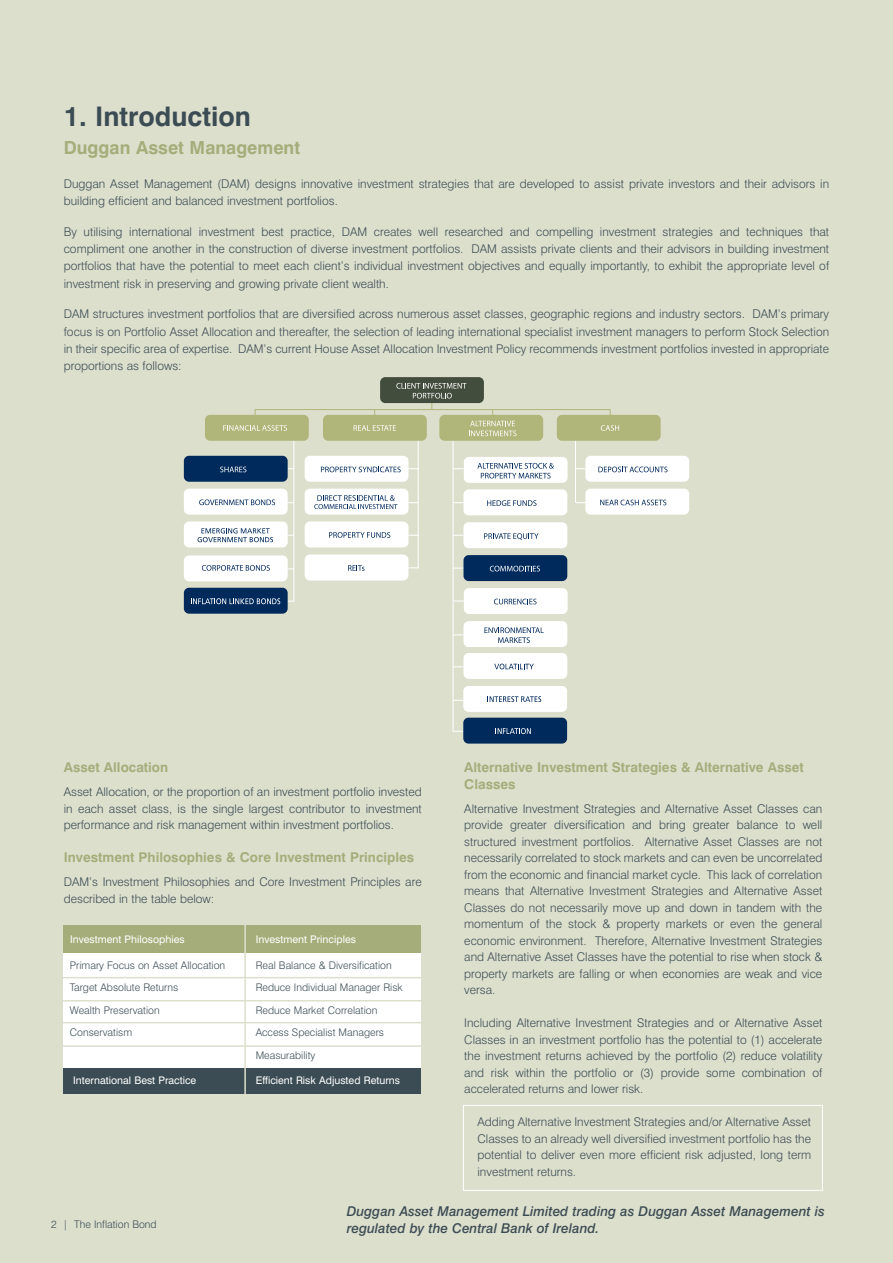
<style>
.page{position:relative;width:893px;height:1263px;background:#dddfcd}
.page>*{position:absolute;margin:0;border:0;box-sizing:border-box;transform-origin:0 0}
.t1{font:700 27px "Swiss 721 BT";color:#3b4c54}
.t2{font:700 18px "Swiss 721 BT";color:#a5ad7a}
.t3{font:700 13.5px/16.5px "Swiss 721 BT";color:#a5ad7a}
.t4{font:italic 500 13.5px/16.5px "Swiss 721 BT";color:#3b4c54}
.t5{font:300 12px/16.5px "Swiss 721 BT";color:#3b4c54;text-align:justify}
.t6{font:300 10.5px/22.5px "Swiss 721 BT";color:#3b4c54}
.t7{font:10.5px "Swiss 721 BT";color:#fff}
</style>
<div class="page">
<div style="left:64px;top:925px;width:357px;height:168px;background:#fff"></div>
<div style="left:64px;top:925px;width:357px;height:28px;background:#a5ad7a"></div>
<div style="left:64px;top:1068px;width:357px;height:25px;background:#3b4c54"></div>
<hr style="left:244px;top:923px;width:2px;height:172px;background:#dddfcd">
<hr style="left:49px;top:977px;width:376px;height:1px;background:#dddfcd">
<hr style="left:61px;top:1000px;width:377px;height:1px;background:#dddfcd">
<hr style="left:54px;top:1022px;width:376px;height:1px;background:#dddfcd">
<hr style="left:54px;top:1045px;width:376px;height:2px;background:#dddfcd">
<div style="left:463px;top:1105px;width:360px;height:86px;border:1px solid #fff"></div>
<hr style="left:293px;top:439px;width:1px;height:162px;background:#fff">
<hr style="left:418px;top:439px;width:1px;height:129px;background:#fff">
<hr style="left:453px;top:439px;width:1px;height:292px;background:#fff">
<hr style="left:575px;top:439px;width:1px;height:64px;background:#fff">
<hr style="left:255px;top:409px;width:355px;height:1px;background:#b0b579">
<div style="left:380px;top:377px;width:104px;height:26px;background:#434d3e;border-radius:5px"></div>
<div style="left:323px;top:415px;width:104px;height:26px;background:#b0b579;border-radius:5px"></div>
<div style="left:205px;top:415px;width:104px;height:26px;background:#b0b579;border-radius:5px"></div>
<div style="left:184px;top:456px;width:104px;height:26px;background:#002a5c;border-radius:5px"></div>
<div style="left:184px;top:489px;width:104px;height:26px;background:#fff;border-radius:5px"></div>
<div style="left:184px;top:521px;width:104px;height:26px;background:#fff;border-radius:5px"></div>
<div style="left:184px;top:555px;width:104px;height:26px;background:#fff;border-radius:5px"></div>
<div style="left:184px;top:588px;width:104px;height:26px;background:#002a5c;border-radius:5px"></div>
<div style="left:305px;top:456px;width:103px;height:26px;background:#fff;border-radius:5px"></div>
<div style="left:305px;top:489px;width:103px;height:26px;background:#fff;border-radius:5px"></div>
<div style="left:305px;top:521px;width:103px;height:26px;background:#fff;border-radius:5px"></div>
<div style="left:463px;top:489px;width:104px;height:26px;background:#fff;border-radius:5px"></div>
<div style="left:463px;top:522px;width:104px;height:26px;background:#fff;border-radius:5px"></div>
<div style="left:463px;top:555px;width:104px;height:26px;background:#002a5c;border-radius:5px"></div>
<div style="left:585px;top:456px;width:104px;height:26px;background:#fff;border-radius:5px"></div>
<div style="left:585px;top:489px;width:104px;height:26px;background:#fff;border-radius:5px"></div>
<div style="left:463px;top:621px;width:104px;height:26px;background:#fff;border-radius:5px"></div>
<div style="left:439px;top:415px;width:104px;height:26px;background:#b0b579;border-radius:5px"></div>
<div style="left:557px;top:415px;width:104px;height:26px;background:#b0b579;border-radius:5px"></div>
<svg style="left:223px;top:410px;width:64px;height:21px"></svg>
<svg style="left:220px;top:467px;width:26px;height:5px"></svg>
<svg style="left:199px;top:499px;width:76px;height:6px"></svg>
<svg style="left:202px;top:565px;width:68px;height:6px"></svg>
<svg style="left:321px;top:467px;width:80px;height:5px"></svg>
<svg style="left:314px;top:495px;width:83px;height:14px"></svg>
<svg style="left:329px;top:532px;width:61px;height:6px"></svg>
<div style="left:305px;top:554px;width:103px;height:26px;background:#fff;border-radius:5px"></div>
<svg style="left:348px;top:565px;width:16px;height:6px"></svg>
<svg style="left:487px;top:500px;width:50px;height:6px"></svg>
<svg style="left:484px;top:533px;width:54px;height:7px"></svg>
<svg style="left:598px;top:467px;width:70px;height:5px"></svg>
<svg style="left:600px;top:500px;width:66px;height:5px"></svg>
<svg style="left:490px;top:566px;width:50px;height:5px"></svg>
<svg style="left:484px;top:627px;width:60px;height:16px"></svg>
<svg style="left:601px;top:410px;width:18px;height:21px"></svg>
<svg style="left:354px;top:383px;width:162px;height:53px"></svg>
<div style="left:464px;top:457px;width:104px;height:26px;background:#fff;border-radius:5px"></div>
<div style="left:463px;top:653px;width:104px;height:26px;background:#fff;border-radius:5px"></div>
<svg style="left:477px;top:463px;width:77px;height:15px"></svg>
<div style="left:464px;top:588px;width:104px;height:26px;background:#fff;border-radius:5px"></div>
<svg style="left:494px;top:599px;width:43px;height:5px"></svg>
<svg style="left:494px;top:664px;width:40px;height:5px"></svg>
<svg style="left:197px;top:528px;width:76px;height:14px"></svg>
<div style="left:463px;top:686px;width:104px;height:26px;background:#fff;border-radius:5px"></div>
<div style="left:463px;top:718px;width:104px;height:26px;background:#002a5c;border-radius:5px"></div>
<svg style="left:489px;top:696px;width:52px;height:6px"></svg>
<svg style="left:497px;top:728px;width:34px;height:6px"></svg>
<svg style="left:191px;top:598px;width:103px;height:6px"></svg>
<h1 class="t1" style="left:64px;top:106px;width:189px">1. Introduction</h1>
<h2 class="t2" style="left:64px;top:141px;width:238px">Duggan Asset Management</h2>
<p class="t5" style="left:64px;top:176px;width:767px;line-height:17.2px">Duggan Asset Management (DAM) designs innovative investment strategies that are developed to assist private investors and their advisors in building efficient and balanced investment portfolios.</p>
<p class="t5" style="left:64px;top:224px;width:767px;line-height:17.2px">By utilising international investment best practice, DAM creates well researched and compelling investment strategies and techniques that compliment one another in the construction of diverse investment portfolios. DAM assists private clients and their advisors in building investment portfolios that have the potential to meet each client’s individual investment objectives and equally importantly, to exhibit the appropriate level of investment risk in preserving and growing private client wealth.</p>
<p class="t5" style="left:64px;top:307px;width:767px;line-height:17.2px">DAM structures investment portfolios that are diversified across numerous asset classes, geographic regions and industry sectors. DAM’s primary focus is on Portfolio Asset Allocation and thereafter, the selection of leading international specialist investment managers to perform Stock Selection in their specific area of expertise. DAM’s current House Asset Allocation Investment Policy recommends investment portfolios invested in appropriate proportions as follows:</p>
<p class="t3" style="left:464px;top:761px;width:341px">Alternative Investment Strategies &amp; Alternative Asset<br>Classes</p>
<p class="t5" style="left:464px;top:801px;width:360px">Alternative Investment Strategies and Alternative Asset Classes can provide greater diversification and bring greater balance to well structured investment portfolios. Alternative Asset Classes are not necessarily correlated to stock markets and can even be uncorrelated from the economic and financial market cycle. This lack of correlation means that Alternative Investment Strategies and Alternative Asset Classes do not necessarily move up and down in tandem with the momentum of the stock &amp; property markets or even the general economic environment. Therefore, Alternative Investment Strategies and Alternative Asset Classes have the potential to rise when stock &amp; property markets are falling or when economies are weak and vice versa.</p>
<p class="t5" style="left:464px;top:1016px;width:359px">Including Alternative Investment Strategies and or Alternative Asset Classes in an investment portfolio has the potential to (1) accelerate the investment returns achieved by the portfolio (2) reduce volatility and risk within the portfolio or (3) provide some combination of accelerated returns and lower risk.</p>
<p class="t5" style="left:477px;top:1115px;width:335px">Adding Alternative Investment Strategies and/or Alternative Asset Classes to an already well diversified investment portfolio has the potential to deliver even more efficient risk adjusted, long term investment returns.</p>
<p class="t4" style="left:347px;top:1204px;width:480px">Duggan Asset Management Limited trading as Duggan Asset Management is regulated by the Central Bank of Ireland.</p>
<p class="t3" style="left:64px;top:761px;width:106px">Asset Allocation</p>
<p class="t5" style="left:64px;top:785px;width:360px">Asset Allocation, or the proportion of an investment portfolio invested in each asset class, is the single largest contributor to investment performance and risk management within investment portfolios.</p>
<p class="t3" style="left:64px;top:851px;width:352px">Investment Philosophies &amp; Core Investment Principles</p>
<p class="t5" style="left:64px;top:875px;width:359px">DAM’s Investment Philosophies and Core Investment Principles are described in the table below:</p>
<p class="t7" style="left:70px;top:936px;width:116px">Investment Philosophies</p>
<p class="t7" style="left:256px;top:936px;width:102px">Investment Principles</p>
<p class="t6" style="left:70px;top:955px;width:157px">Primary Focus on Asset Allocation</p>
<p class="t6" style="left:256px;top:955px;width:138px">Real Balance &amp; Diversification</p>
<p class="t6" style="left:70px;top:977px;width:110px">Target Absolute Returns</p>
<p class="t6" style="left:256px;top:977px;width:148px">Reduce Individual Manager Risk</p>
<p class="t6" style="left:70px;top:1000px;width:91px">Wealth Preservation</p>
<p class="t6" style="left:256px;top:1000px;width:123px">Reduce Market Correlation</p>
<p class="t6" style="left:70px;top:1022px;width:64px">Conservatism</p>
<p class="t6" style="left:256px;top:1022px;width:130px">Access Specialist Managers<br>Measurability</p>
<p class="t7" style="left:73px;top:1077px;width:124px">International Best Practice</p>
<p class="t7" style="left:256px;top:1077px;width:146px">Efficient Risk Adjusted Returns</p>
<p class="t6" style="left:51px;top:1214px;width:107px">2 | The Inflation Bond</p>
</div>
